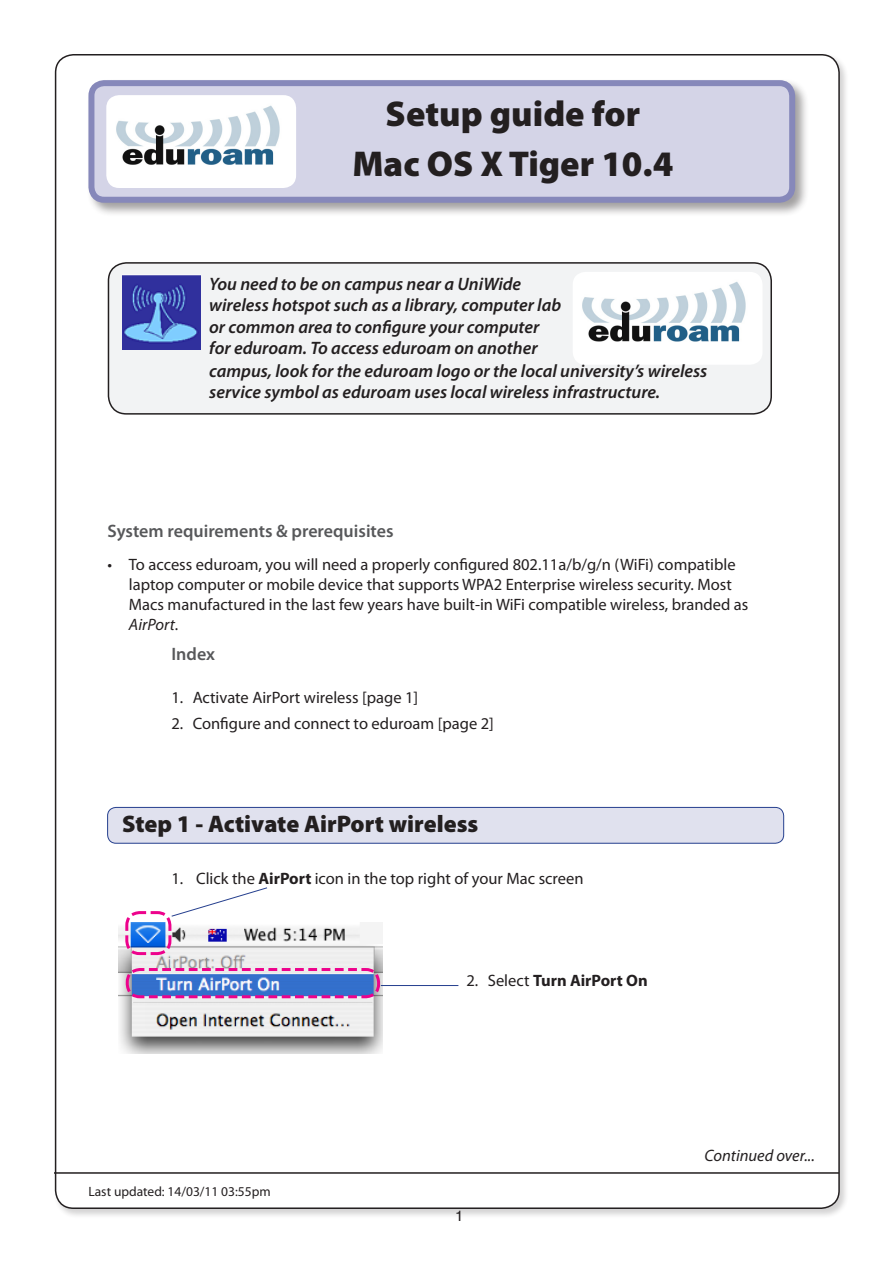
<style>
.page{position:relative;width:893px;height:1263px;background:#fff}
.page>*{position:absolute;margin:0;border:0;box-sizing:border-box;transform-origin:0 0}
.t1{font:900 36px/49.5px "Myriad Pro";color:#231f20;text-align:center}
.t2{font:900 24px "Myriad Pro";color:#231f20}
.t3{font:italic 600 18px/21.8px "Myriad Pro";color:#231f20}
.t4{font:600 18px "Myriad Pro";color:#57585a}
.t5{font:16.5px/19.8px "Myriad Pro";color:#231f20}
.t6{font:700 16.5px "Myriad Pro";color:#231f20}
.t7{font:italic 16.5px "Myriad Pro";color:#231f20}
.t8{font:15px "Helvetica";color:#231f20}
.t9{font:13.5px "Myriad Pro";color:#231f20}
.s1{font-style:italic}
.s2{font-weight:700}
.s3{font-weight:400}
</style>
<div class="page">
<div style="left:54px;top:52px;width:796px;height:1167px;background:#231f20;opacity:.2"></div>
<div style="left:56px;top:55px;width:783px;height:1153px;background:#fff;border-radius:18px"></div>
<div style="left:86px;top:78px;width:723px;height:138px;background:#231f20;opacity:.42"></div>
<div style="left:91px;top:83px;width:701px;height:117px;background:#d4d4e7;border-radius:13px"></div>
<div style="left:88px;top:80px;width:707px;height:123px;border:6px solid #8688ba;border-radius:13px"></div>
<div style="left:108px;top:807px;width:676px;height:36px;background:#e0e1ee;border-radius:9px"></div>
<div style="left:107px;top:807px;width:677px;height:37px;border:1px solid #253f8e;border-radius:9px"></div>
<img style="left:119px;top:922px;width:264px;height:131px">
<img style="left:106px;top:95px;width:190px;height:93px">
<div style="left:108px;top:263px;width:663px;height:151px;background:#f2f3f4;border-radius:18px"></div>
<div style="left:108px;top:262px;width:664px;height:153px;border:2px solid #231f20;border-radius:18px"></div>
<img style="left:122px;top:275px;width:78px;height:74px">
<img style="left:573px;top:272px;width:189px;height:92px">
<svg style="left:124px;top:887px;width:144px;height:69px"></svg>
<svg style="left:124px;top:966px;width:258px;height:34px;background:#898acc"></svg>
<hr style="left:54px;top:1172px;width:785px;height:2px;background:#231f20">
<hr style="left:381px;top:985px;width:77px;height:1px;background:#253f8e">
<h1 class="t1" style="left:352px;top:90px;width:322px">Setup guide for<br>Mac OS X Tiger 10.4</h1>
<p class="t3" style="left:209px;top:272px;width:500px">You need to be on campus near a UniWide<br>wireless hotspot such as a library, computer lab<br>or common area to configure your computer<br>for eduroam. To access eduroam on another<br>campus, look for the eduroam logo or the local university’s wireless service symbol as eduroam uses local wireless infrastructure.</p>
<p class="t4" style="left:108px;top:519px;width:287px">System requirements &amp; prerequisites</p>
<p class="t5" style="left:129px;top:554px;width:621px;text-indent:-21px">• To access eduroam, you will need a properly configured 802.11a/b/g/n (WiFi) compatible laptop computer or mobile device that supports WPA2 Enterprise wireless security. Most Macs manufactured in the last few years have built-in WiFi compatible wireless, branded as <span class="s1">AirPort</span>.</p>
<p class="t4" style="left:171px;top:642px;width:45px">Index</p>
<p class="t5" style="left:171px;top:687px;width:248px">1. Activate AirPort wireless [page 1]</p>
<p class="t5" style="left:171px;top:713px;width:324px">2. Configure and connect to eduroam [page 2]</p>
<h2 class="t2" style="left:122px;top:810px;width:358px">Step 1 - Activate AirPort wireless</h2>
<p class="t5" style="left:171px;top:868px;width:414px">1. Click the <span class="s2">AirPort</span> icon in the top right of your Mac screen</p>
<p class="t9" style="left:88px;top:1183px;width:184px">Last updated: 14/03/11 03:55pm</p>
<p class="t6" style="left:466px;top:970px;width:183px"><span class="s3">2. Select</span> Turn AirPort On</p>
<p class="t8" style="left:455px;top:1204px;width:10px">1</p>
<p class="t7" style="left:704px;top:1145px;width:112px">Continued over...</p>
</div>
